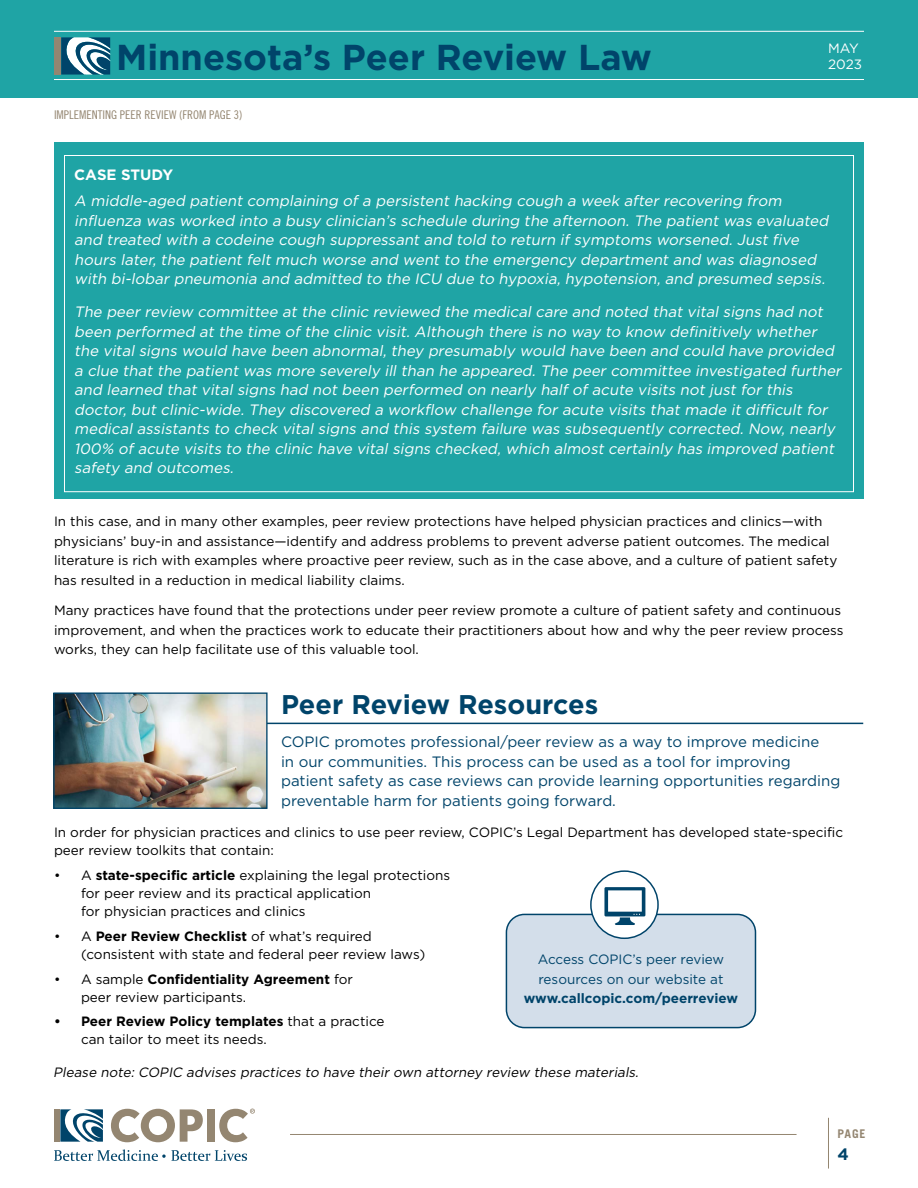
<style>
.page{position:relative;width:918px;height:1188px;background:#fff}
.page>*{position:absolute;margin:0;border:0;box-sizing:border-box;transform-origin:0 0}
.t1{font:700 36px "Gotham";color:#00446a}
.t2{font:700 27px "Gotham";color:#00446a}
.t3{font:700 16.5px "Gotham";color:#00446a}
.t4{font:italic 15px/19.5px "Gotham";color:#fff}
.t5{font:15px/19.5px "Gotham";color:#00446a}
.t6{font:700 15px "Gotham";color:#fff}
.t7{font:13.5px/18px "Gotham";color:#000}
.t8{font:italic 13.5px "Gotham";color:#000}
.t9{font:13.5px/19.5px "Gotham";color:#00446a}
.t10{font:700 13.5px "Gotham";color:#00446a}
.t11{font:13.5px/16.5px "Gotham";color:#fff}
.t12{font:12px "Trade Gothic LT Std Cn 18";color:#948671}
.t13{font:700 12px "Trade Gothic LT Std";color:#948671}
.s1{font-weight:700}
</style>
<div class="page">
<div style="left:0;top:0;width:918px;height:97px;background:#1fa4a5"></div>
<div style="left:54px;top:37px;width:6px;height:38px;background:#948671"></div>
<svg style="left:61px;top:37px;width:49px;height:38px;background:#6a95aa"></svg>
<hr style="left:54px;top:79px;width:810px;height:1px;background:#fff">
<hr style="left:54px;top:31px;width:810px;height:1px;background:#fff">
<div style="left:54px;top:1109px;width:5px;height:33px;background:#948671"></div>
<svg style="left:54px;top:1149px;width:193px;height:12px"></svg>
<svg style="left:111px;top:1109px;width:92px;height:33px"></svg>
<div style="left:207px;top:1109px;width:8px;height:33px;background:#948671"></div>
<svg style="left:60px;top:1109px;width:43px;height:33px"></svg>
<svg style="left:219px;top:1109px;width:36px;height:33px"></svg>
<hr style="left:290px;top:1134px;width:507px;height:1px;background:#948671">
<hr style="left:828px;top:1118px;width:1px;height:51px;background:#948671">
<div style="left:54px;top:142px;width:810px;height:357px;background:#1fa4a5"></div>
<hr style="left:53px;top:723px;width:810px;height:1px;background:#00446a">
<img style="left:55px;top:694px;width:211px;height:113px">
<div style="left:53px;top:692px;width:215px;height:117px;border:1px solid #00446a"></div>
<div style="left:506px;top:914px;width:249px;height:114px;background:#d3deea;border-radius:18px"></div>
<div style="left:506px;top:914px;width:250px;height:114px;border:2px solid #00446a;border-radius:18px"></div>
<div style="left:591px;top:871px;width:67px;height:67px;background:#fff;border-radius:50%"></div>
<div style="left:590px;top:870px;width:69px;height:69px;border:2px solid #00446a;border-radius:50%"></div>
<svg style="left:604px;top:887px;width:41px;height:38px"></svg>
<h1 class="t1" style="left:116px;top:37px;width:537px">Minnesota’s Peer Review Law</h1>
<p class="t11" style="left:828px;top:39px;width:35px">MAY<br>2023</p>
<p class="t12" style="left:54px;top:108px;width:190px">IMPLEMENTING PEER REVIEW (FROM PAGE 3)</p>
<p class="t6" style="left:74px;top:166px;width:100px">CASE STUDY</p>
<p class="t4" style="left:74px;top:191px;width:759px">A middle-aged patient complaining of a persistent hacking cough a week after recovering from influenza was worked into a busy clinician’s schedule during the afternoon. The patient was evaluated and treated with a codeine cough suppressant and told to return if symptoms worsened. Just five hours later, the patient felt much worse and went to the emergency department and was diagnosed with bi-lobar pneumonia and admitted to the ICU due to hypoxia, hypotension, and presumed sepsis.</p>
<p class="t4" style="left:74px;top:302px;width:772px">The peer review committee at the clinic reviewed the medical care and noted that vital signs had not been performed at the time of the clinic visit. Although there is no way to know definitively whether the vital signs would have been abnormal, they presumably would have been and could have provided a clue that the patient was more severely ill than he appeared. The peer committee investigated further and learned that vital signs had not been performed on nearly half of acute visits not just for this doctor, but clinic-wide. They discovered a workflow challenge for acute visits that made it difficult for medical assistants to check vital signs and this system failure was subsequently corrected. Now, nearly 100% of acute visits to the clinic have vital signs checked, which almost certainly has improved patient safety and outcomes.</p>
<p class="t7" style="left:54px;top:512px;width:785px;line-height:19.5px">In this case, and in many other examples, peer review protections have helped physician practices and clinics—with physicians’ buy-in and assistance—identify and address problems to prevent adverse patient outcomes. The medical literature is rich with examples where proactive peer review, such as in the case above, and a culture of patient safety has resulted in a reduction in medical liability claims.</p>
<p class="t7" style="left:54px;top:600px;width:791px;line-height:19.5px">Many practices have found that the protections under peer review promote a culture of patient safety and continuous improvement, and when the practices work to educate their practitioners about how and why the peer review process works, they can help facilitate use of this valuable tool.</p>
<h2 class="t2" style="left:281px;top:689px;width:319px">Peer Review Resources</h2>
<p class="t5" style="left:281px;top:732px;width:561px">COPIC promotes professional/peer review as a way to improve medicine<br>in our communities. This process can be used as a tool for improving patient safety as case reviews can provide learning opportunities regarding preventable harm for patients going forward.</p>
<p class="t7" style="left:54px;top:823px;width:791px">In order for physician practices and clinics to use peer review, COPIC’s Legal Department has developed state-specific peer review toolkits that contain:</p>
<p class="t7" style="left:81px;top:866px;width:371px;text-indent:-27px">• A <span class="s1">state-specific article</span> explaining the legal protections for peer review and its practical application<br>for physician practices and clinics</p>
<p class="t7" style="left:81px;top:927px;width:346px;text-indent:-27px">• A <span class="s1">Peer Review Checklist</span> of what’s required (consistent with state and federal peer review laws)</p>
<p class="t7" style="left:81px;top:970px;width:274px;text-indent:-27px">• A sample <span class="s1">Confidentiality Agreement</span> for peer review participants.</p>
<p class="t7" style="left:81px;top:1012px;width:305px;text-indent:-27px"><span class="s1">• Peer Review Policy templates</span> that a practice can tailor to meet its needs.</p>
<p class="t8" style="left:53px;top:1065px;width:589px">Please note: COPIC advises practices to have their own attorney review these materials.</p>
<p class="t9" style="left:538px;top:950px;width:188px">Access COPIC’s peer review resources on our website at</p>
<p class="t10" style="left:524px;top:991px;width:216px">www.callcopic.com/peerreview</p>
<p class="t13" style="left:837px;top:1127px;width:30px">PAGE</p>
<p class="t3" style="left:838px;top:1145px;width:13px">4</p>
</div>
